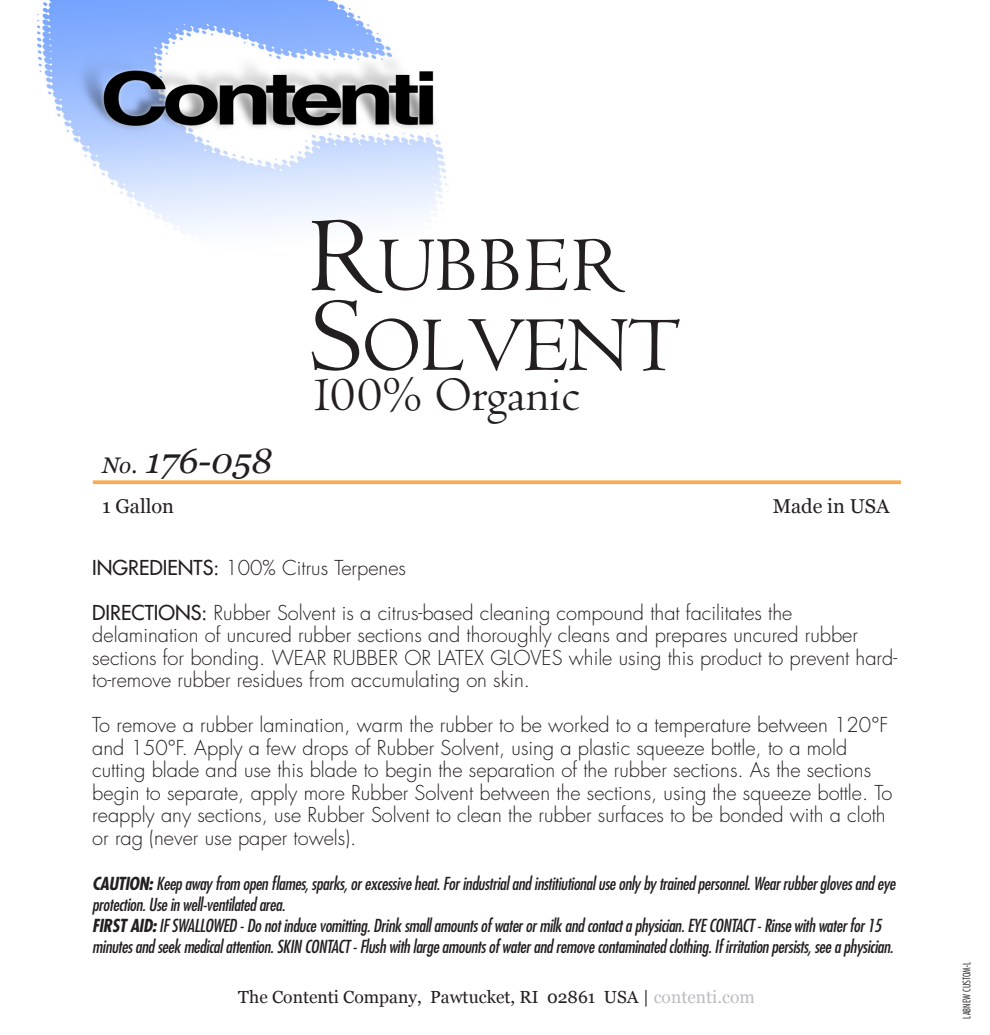
<style>
.page{position:relative;width:990px;height:1035px;background:#fff}
.page>*{position:absolute;margin:0;border:0;box-sizing:border-box;transform-origin:0 0}
.prod_name{font:80px "Centaur";color:#231f20}
.prod_name_desc{font:50px "Centaur";color:#231f20}
.item_no{font:italic 35px "Georgia";color:#231f20}
.prod_name-2{font:300 20px/22.5px "Futura Std";color:#231f20}
.weight{font:20px "Georgia";color:#231f20}
.prod_name-3{font:italic condensed 17.5px/21.2px "Futura Std";letter-spacing:-.02em;color:#231f20}
.item_no-2{font:17.5px "Georgia";color:#231f20}
.item_no-3{font:300 condensed 10px "Futura Std";color:#231f20}
.s1{font-size:110px}
.s2{font-size:22.5px}
.s3{font-weight:500}
.s4{font-weight:700}
.s5{color:#bcbdc0}
</style>
<div class="page">
<img style="left:37px;top:0;width:411px;height:233px">
<svg style="left:93px;top:480px;width:808px;height:4px;fill:#faac55"></svg>
<p class="prod_name" style="left:310px;top:222px;width:317px"><span class="s1">R</span>UBBER</p>
<p class="prod_name" style="left:310px;top:302px;width:372px"><span class="s1">S</span>OLVENT</p>
<p class="prod_name_desc" style="left:310px;top:367px;width:271px">100% Organic</p>
<p class="item_no" style="left:102px;top:441px;width:172px"><span class="s2">No.</span> 176-058</p>
<p class="weight" style="left:102px;top:495px;width:74px">1 Gallon</p>
<p class="weight" style="left:773px;top:495px;width:118px">Made in USA</p>
<p class="prod_name-2" style="left:92px;top:557px;width:315px"><span class="s3">INGREDIENTS:</span> 100% Citrus Terpenes</p>
<p class="prod_name-2" style="left:92px;top:602px;width:806px"><span class="s3">DIRECTIONS:</span> Rubber Solvent is a citrus-based cleaning compound that facilitates the delamination of uncured rubber sections and thoroughly cleans and prepares uncured rubber sections for bonding. WEAR RUBBER OR LATEX GLOVES while using this product to prevent hard&shy;to-remove rubber residues from accumulating on skin.</p>
<p class="prod_name-2" style="left:92px;top:714px;width:802px">To remove a rubber lamination, warm the rubber to be worked to a temperature between 120°F and 150°F. Apply a few drops of Rubber Solvent, using a plastic squeeze bottle, to a mold cutting blade and use this blade to begin the separation of the rubber sections. As the sections begin to separate, apply more Rubber Solvent between the sections, using the squeeze bottle. To reapply any sections, use Rubber Solvent to clean the rubber surfaces to be bonded with a cloth or rag (never use paper towels).</p>
<p class="prod_name-3" style="left:92px;top:873px;width:805px"><span class="s4">CAUTION:</span> Keep away from open flames, sparks, or excessive heat. For industrial and institiutional use only by trained personnel. Wear rubber gloves and eye protection. Use in well-ventilated area.</p>
<p class="prod_name-3" style="left:92px;top:915px;width:803px"><span class="s4">FIRST AID:</span> IF SWALLOWED - Do not induce vomitting. Drink small amounts of water or milk and contact a physician. EYE CONTACT - Rinse with water for 15 minutes and seek medical attention. SKIN CONTACT - Flush with large amounts of water and remove contaminated clothing. If irritation persists, see a physician.</p>
<p class="item_no-2" style="left:238px;top:987px;width:518px">The Contenti Company, Pawtucket, RI 02861 USA | <span class="s5">contenti.com</span></p>
<p class="item_no-3" style="left:961px;top:1019px;width:58px;rotate:-90deg">LABNEW CUSTOM-L</p>
</div>
